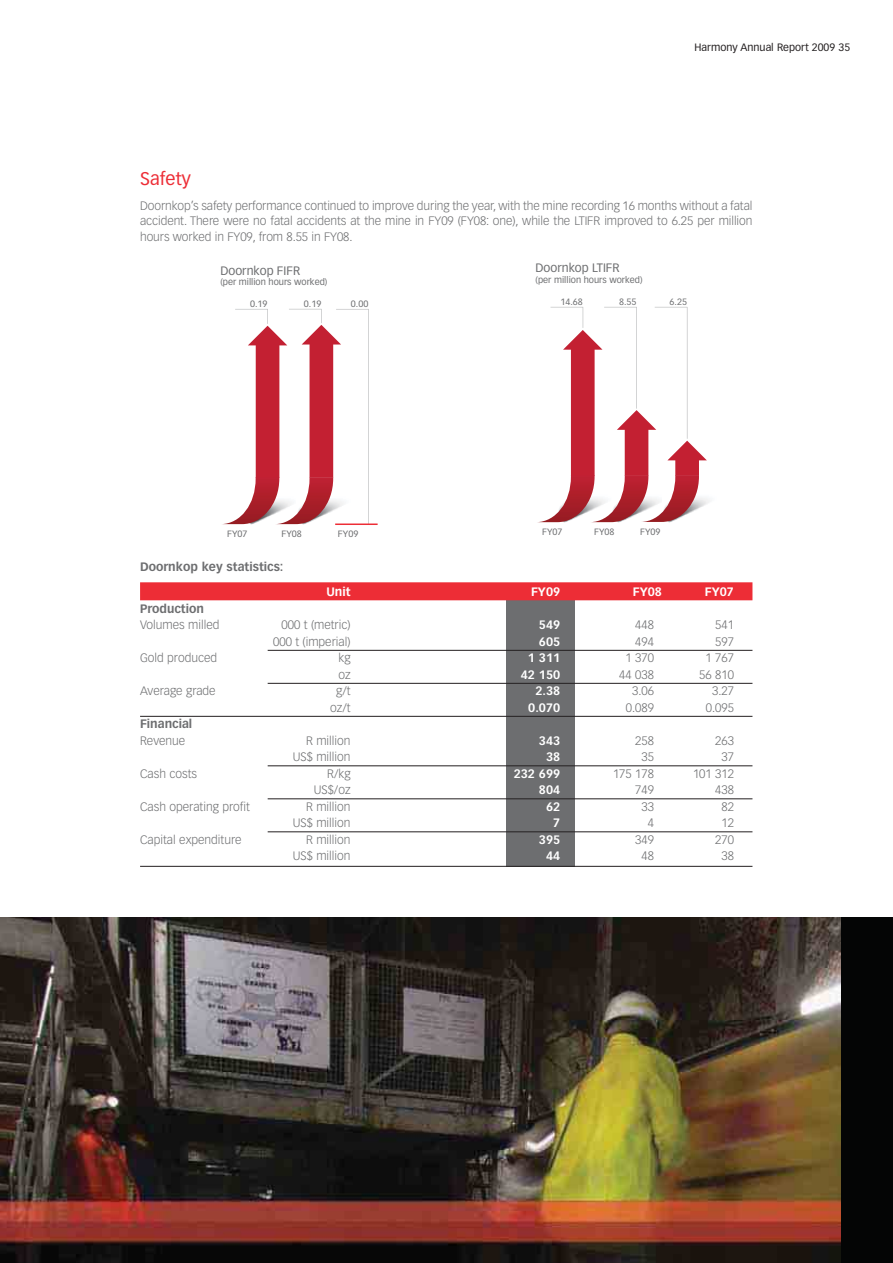
<style>
.page{position:relative;width:893px;height:1263px;background:#fff}
.page>*{position:absolute;margin:0;border:0;box-sizing:border-box;transform-origin:0 0}
.t1{font:18px "Vectora LH";color:#ed2d36}
.t2{font:300 12px/15.8px "Vectora LH";color:#6d6e70;text-align:justify}
.t3{font:700 12px "Vectora LH";color:#fff}
.t4{font:700 12px "Vectora LH";color:#6d6e70}
.t5{font:12px "Vectora LH";color:#6d6e70}
.t6{font:10.5px "Vectora LH";color:#231f20}
.t7{font:9px "Vectora LH";color:#6d6e70}
</style>
<div class="page">
<img style="left:0;top:918px;width:842px;height:345px">
<div style="left:842px;top:917px;width:51px;height:346px;background:#040505"></div>
<div style="left:507px;top:587px;width:68px;height:280px;background:#6d6e70"></div>
<div style="left:140px;top:582px;width:612px;height:18px;background:#ed2d36"></div>
<hr style="left:268px;top:650px;width:484px;height:1px;background:#231f20">
<hr style="left:268px;top:683px;width:484px;height:1px;background:#231f20">
<hr style="left:140px;top:716px;width:612px;height:1px;background:#231f20">
<hr style="left:268px;top:765px;width:484px;height:1px;background:#231f20">
<hr style="left:268px;top:798px;width:484px;height:1px;background:#231f20">
<hr style="left:268px;top:831px;width:484px;height:1px;background:#231f20">
<hr style="left:140px;top:866px;width:612px;height:1px;background:#231f20">
<svg style="left:224px;top:309px;width:145px;height:215px"></svg>
<hr style="left:335px;top:524px;width:43px;height:1px;background:#ed2d36">
<img style="left:558px;top:522px;width:61px;height:1px">
<svg style="left:539px;top:307px;width:168px;height:215px"></svg>
<p class="t6" style="left:694px;top:43px;width:157px">Harmony Annual Report 2009 35</p>
<h1 class="t1" style="left:140px;top:171px;width:52px">Safety</h1>
<p class="t2" style="left:140px;top:198px;width:614px">Doornkop’s safety performance continued to improve during the year, with the mine recording 16 months without a fatal accident. There were no fatal accidents at the mine in FY09 (FY08: one), while the LTIFR improved to 6.25 per million hours worked in FY09, from 8.55 in FY08.</p>
<p class="t5" style="left:220px;top:265px;width:81px">Doornkop FIFR</p>
<p class="t7" style="left:220px;top:278px;width:108px">(per million hours worked)</p>
<p class="t7" style="left:250px;top:300px;width:19px">0.19</p>
<p class="t7" style="left:304px;top:300px;width:19px">0.19</p>
<p class="t7" style="left:351px;top:300px;width:19px">0.00</p>
<p class="t5" style="left:536px;top:263px;width:86px">Doornkop LTIFR</p>
<p class="t7" style="left:536px;top:276px;width:108px">(per million hours worked)</p>
<p class="t7" style="left:560px;top:298px;width:24px">14.68</p>
<p class="t7" style="left:619px;top:298px;width:19px">8.55</p>
<p class="t7" style="left:669px;top:298px;width:19px">6.25</p>
<p class="t7" style="left:227px;top:530px;width:22px">FY07</p>
<p class="t7" style="left:281px;top:530px;width:22px">FY08</p>
<p class="t7" style="left:338px;top:530px;width:22px">FY09</p>
<p class="t7" style="left:542px;top:528px;width:22px">FY07</p>
<p class="t7" style="left:594px;top:528px;width:22px">FY08</p>
<p class="t7" style="left:640px;top:528px;width:22px">FY09</p>
<p class="t4" style="left:140px;top:562px;width:145px">Doornkop key statistics:</p>
<p class="t3" style="left:326px;top:587px;width:26px">Unit</p>
<p class="t3" style="left:531px;top:587px;width:31px">FY09</p>
<p class="t3" style="left:633px;top:587px;width:31px">FY08</p>
<p class="t3" style="left:705px;top:587px;width:31px">FY07</p>
<p class="t4" style="left:140px;top:603px;width:66px">Production</p>
<p class="t2" style="left:140px;top:618px;width:81px">Volumes milled</p>
<p class="t2" style="left:282px;top:618px;width:70px">000 t (metric)</p>
<p class="t3" style="left:539px;top:620px;width:23px">549</p>
<p class="t2" style="left:635px;top:618px;width:20px">448</p>
<p class="t2" style="left:715px;top:618px;width:20px">541</p>
<p class="t2" style="left:273px;top:634px;width:79px">000 t (imperial)</p>
<p class="t3" style="left:539px;top:636px;width:23px">605</p>
<p class="t2" style="left:635px;top:634px;width:20px">494</p>
<p class="t2" style="left:715px;top:634px;width:20px">597</p>
<p class="t2" style="left:140px;top:651px;width:79px">Gold produced</p>
<p class="t2" style="left:339px;top:651px;width:13px">kg</p>
<p class="t3" style="left:528px;top:653px;width:34px">1 311</p>
<p class="t2" style="left:625px;top:651px;width:30px">1 370</p>
<p class="t2" style="left:705px;top:651px;width:30px">1 767</p>
<p class="t2" style="left:338px;top:667px;width:14px">oz</p>
<p class="t3" style="left:521px;top:669px;width:41px">42 150</p>
<p class="t2" style="left:619px;top:667px;width:36px">44 038</p>
<p class="t2" style="left:699px;top:667px;width:36px">56 810</p>
<p class="t2" style="left:140px;top:684px;width:77px">Average grade</p>
<p class="t2" style="left:336px;top:684px;width:16px">g/t</p>
<p class="t3" style="left:535px;top:686px;width:26px">2.38</p>
<p class="t2" style="left:632px;top:684px;width:23px">3.06</p>
<p class="t2" style="left:712px;top:684px;width:23px">3.27</p>
<p class="t2" style="left:330px;top:700px;width:22px">oz/t</p>
<p class="t3" style="left:528px;top:702px;width:33px">0.070</p>
<p class="t2" style="left:626px;top:700px;width:30px">0.089</p>
<p class="t2" style="left:706px;top:700px;width:30px">0.095</p>
<p class="t4" style="left:140px;top:719px;width:54px">Financial</p>
<p class="t2" style="left:140px;top:733px;width:47px">Revenue</p>
<p class="t2" style="left:306px;top:733px;width:46px">R million</p>
<p class="t3" style="left:539px;top:735px;width:23px">343</p>
<p class="t2" style="left:635px;top:733px;width:20px">258</p>
<p class="t2" style="left:715px;top:733px;width:20px">263</p>
<p class="t2" style="left:293px;top:750px;width:59px">US$ million</p>
<p class="t3" style="left:546px;top:752px;width:16px">38</p>
<p class="t2" style="left:641px;top:750px;width:14px">35</p>
<p class="t2" style="left:721px;top:750px;width:14px">37</p>
<p class="t2" style="left:140px;top:766px;width:59px">Cash costs</p>
<p class="t2" style="left:327px;top:766px;width:25px">R/kg</p>
<p class="t3" style="left:514px;top:768px;width:48px">232 699</p>
<p class="t2" style="left:613px;top:766px;width:42px">175 178</p>
<p class="t2" style="left:693px;top:766px;width:42px">101 312</p>
<p class="t2" style="left:314px;top:783px;width:38px">US$/oz</p>
<p class="t3" style="left:539px;top:785px;width:23px">804</p>
<p class="t2" style="left:635px;top:783px;width:20px">749</p>
<p class="t2" style="left:715px;top:783px;width:20px">438</p>
<p class="t2" style="left:140px;top:799px;width:111px">Cash operating profit</p>
<p class="t2" style="left:306px;top:799px;width:46px">R million</p>
<p class="t3" style="left:546px;top:801px;width:16px">62</p>
<p class="t2" style="left:641px;top:799px;width:14px">33</p>
<p class="t2" style="left:721px;top:799px;width:14px">82</p>
<p class="t2" style="left:293px;top:816px;width:59px">US$ million</p>
<p class="t3" style="left:553px;top:818px;width:9px">7</p>
<p class="t2" style="left:648px;top:816px;width:8px">4</p>
<p class="t2" style="left:721px;top:816px;width:14px">12</p>
<p class="t2" style="left:140px;top:832px;width:103px">Capital expenditure</p>
<p class="t2" style="left:306px;top:832px;width:46px">R million</p>
<p class="t3" style="left:539px;top:834px;width:23px">395</p>
<p class="t2" style="left:635px;top:832px;width:20px">349</p>
<p class="t2" style="left:715px;top:832px;width:20px">270</p>
<p class="t2" style="left:293px;top:849px;width:59px">US$ million</p>
<p class="t3" style="left:546px;top:851px;width:16px">44</p>
<p class="t2" style="left:641px;top:849px;width:14px">48</p>
<p class="t2" style="left:721px;top:849px;width:14px">38</p>
</div>
